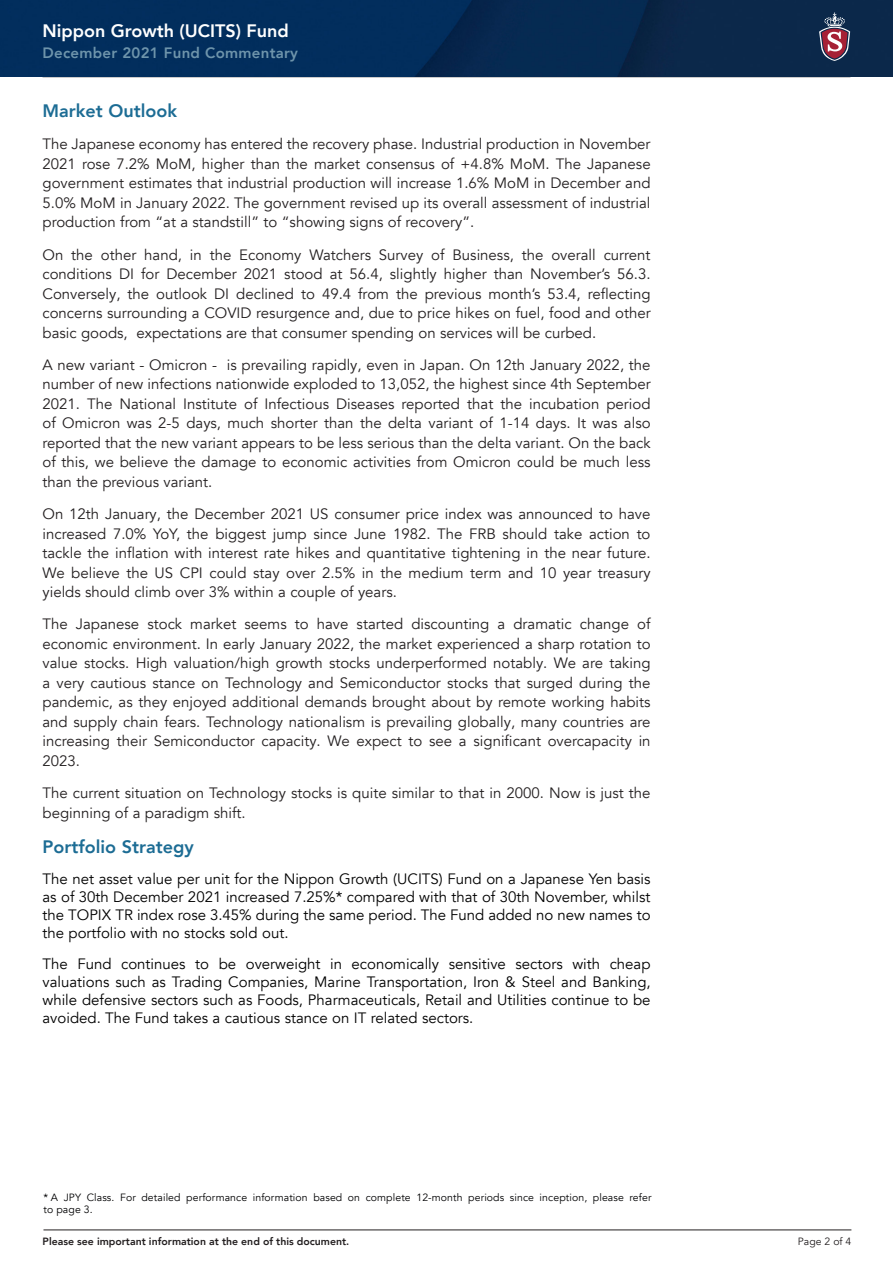
<style>
.page{position:relative;width:893px;height:1263px;background:#fff}
.page>*{position:absolute;margin:0;border:0;box-sizing:border-box;transform-origin:0 0}
.t1{font:800 18px "Avenir LT Com";color:#1c6c94}
.t2{font:800 18px "Avenir LT Com";color:#fff}
.t3{font:15px/19.5px "Avenir LT Com";color:#231f20;text-align:justify}
.t4{font:15px/18px "Avenir LT Com";color:#000001;text-align:justify}
.t5{font:800 15px "Avenir LT Com";letter-spacing:.02em;color:#6e94ab}
.t6{font:10.5px/12px "Avenir LT Com";letter-spacing:.01em;color:#000002}
.t7{font:800 10.5px "Avenir LT Com";color:#231f20}
.t8{font:10.5px "Avenir LT Com";color:#231f20}
</style>
<div class="page">
<hr style="left:43px;top:1230px;width:808px;height:1px;background:#231f20">
<img style="left:0;top:0;width:893px;height:77px">
<svg style="left:819px;top:13px;width:31px;height:48px"></svg>
<p class="t2" style="left:43px;top:20px;width:248px">Nippon Growth (UCITS) Fund</p>
<p class="t5" style="left:43px;top:43px;width:257px">December 2021 Fund Commentary</p>
<p class="t1" style="left:43px;top:100px;width:136px">Market Outlook</p>
<p class="t3" style="left:43px;top:135px;width:610px">The Japanese economy has entered the recovery phase. Industrial production in November 2021 rose 7.2% MoM, higher than the market consensus of +4.8% MoM. The Japanese government estimates that industrial production will increase 1.6% MoM in December and 5.0% MoM in January 2022. The government revised up its overall assessment of industrial production from “at a standstill” to “showing signs of recovery”.</p>
<p class="t3" style="left:43px;top:245px;width:610px">On the other hand, in the Economy Watchers Survey of Business, the overall current conditions DI for December 2021 stood at 56.4, slightly higher than November’s 56.3.<br>Conversely, the outlook DI declined to 49.4 from the previous month’s 53.4, reflecting concerns surrounding a COVID resurgence and, due to price hikes on fuel, food and other basic goods, expectations are that consumer spending on services will be curbed.</p>
<p class="t3" style="left:43px;top:355px;width:610px">A new variant - Omicron - is prevailing rapidly, even in Japan. On 12th January 2022, the number of new infections nationwide exploded to 13,052, the highest since 4th September 2021. The National Institute of Infectious Diseases reported that the incubation period of Omicron was 2-5 days, much shorter than the delta variant of 1-14 days. It was also reported that the new variant appears to be less serious than the delta variant. On the back of this, we believe the damage to economic activities from Omicron could be much less than the previous variant.</p>
<p class="t3" style="left:43px;top:504px;width:610px">On 12th January, the December 2021 US consumer price index was announced to have increased 7.0% YoY, the biggest jump since June 1982. The FRB should take action to tackle the inflation with interest rate hikes and quantitative tightening in the near future.<br>We believe the US CPI could stay over 2.5% in the medium term and 10 year treasury yields should climb over 3% within a couple of years.</p>
<p class="t3" style="left:43px;top:615px;width:610px">The Japanese stock market seems to have started discounting a dramatic change of economic environment. In early January 2022, the market experienced a sharp rotation to value stocks. High valuation/high growth stocks underperformed notably. We are taking a very cautious stance on Technology and Semiconductor stocks that surged during the pandemic, as they enjoyed additional demands brought about by remote working habits and supply chain fears. Technology nationalism is prevailing globally, many countries are increasing their Semiconductor capacity. We expect to see a significant overcapacity in 2023.</p>
<p class="t3" style="left:43px;top:783px;width:610px">The current situation on Technology stocks is quite similar to that in 2000. Now is just the beginning of a paradigm shift.</p>
<p class="t1" style="left:43px;top:836px;width:153px">Portfolio Strategy</p>
<p class="t4" style="left:43px;top:870px;width:610px">The net asset value per unit for the Nippon Growth (UCITS) Fund on a Japanese Yen basis as of 30th December 2021 increased 7.25%* compared with that of 30th November, whilst the TOPIX TR index rose 3.45% during the same period. The Fund added no new names to the portfolio with no stocks sold out.</p>
<p class="t4" style="left:43px;top:954px;width:610px">The Fund continues to be overweight in economically sensitive sectors with cheap valuations such as Trading Companies, Marine Transportation, Iron &amp; Steel and Banking, while defensive sectors such as Foods, Pharmaceuticals, Retail and Utilities continue to be avoided. The Fund takes a cautious stance on IT related sectors.</p>
<p class="t6" style="left:43px;top:1192px;width:610px">* A JPY Class. For detailed performance information based on complete 12-month periods since inception, please refer to page 3.</p>
<p class="t7" style="left:43px;top:1235px;width:308px">Please see important information at the end of this document.</p>
<p class="t8" style="left:798px;top:1235px;width:55px">Page 2 of 4</p>
</div>
